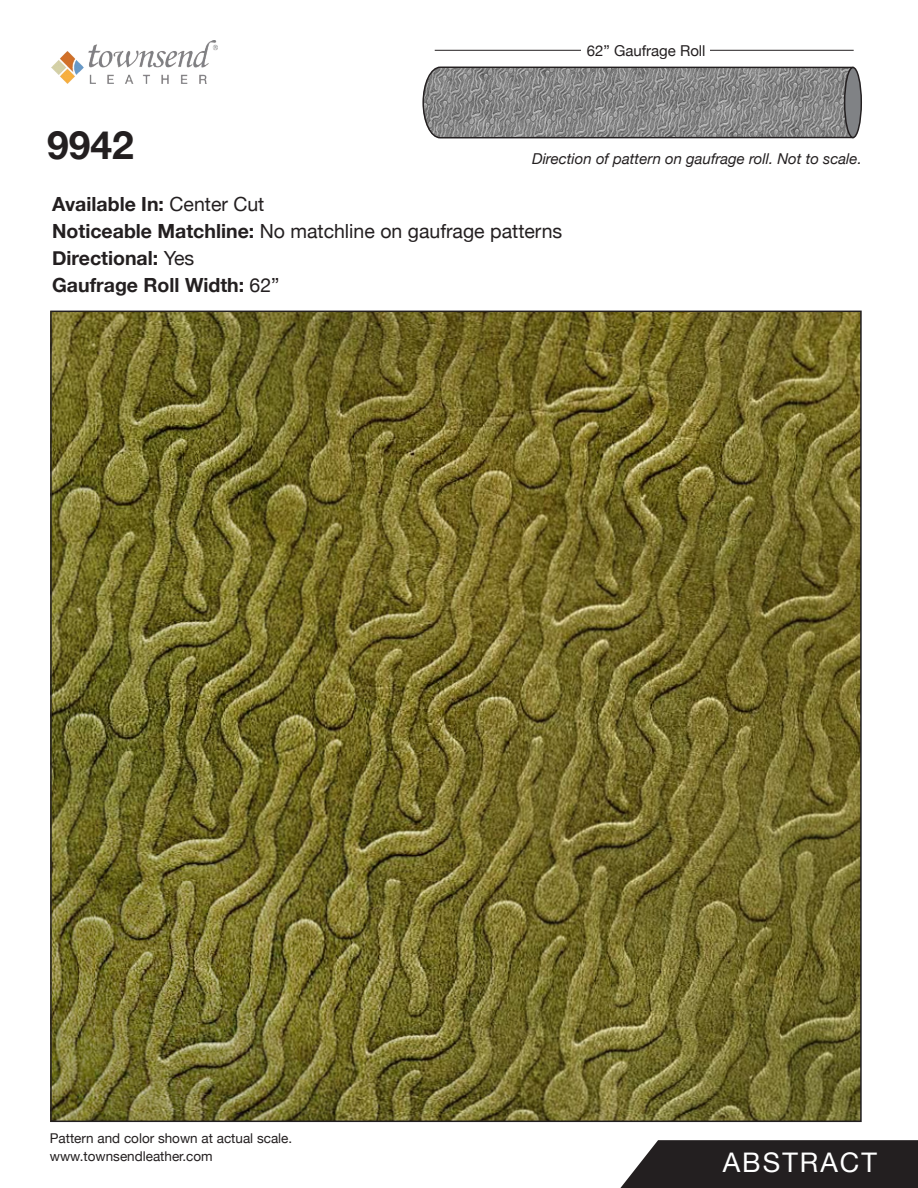
<style>
.page{position:relative;width:918px;height:1188px;background:#fff}
.page>*{position:absolute;margin:0;border:0;box-sizing:border-box;transform-origin:0 0}
.t1{font:700 39px "Helvetica Neue";color:#231f20}
.t2{font:27px "Helvetica Neue";letter-spacing:.075em;color:#fff}
.t3{font:700 19.5px/27px "Helvetica Neue";color:#231f20}
.t4{font:italic 15px "Helvetica Neue";color:#231f20}
.t5{font:15px "Helvetica Neue";color:#231f20}
.t6{font:13.5px/18px "Helvetica Neue";color:#231f20}
.s1{font-weight:400}
</style>
<div class="page">
<svg style="left:620px;top:1140px;width:298px;height:48px;background:#312e2f"></svg>
<img style="left:51px;top:40px;width:166px;height:43px">
<img style="left:53px;top:314px;width:806px;height:805px">
<hr style="left:435px;top:50px;width:419px;height:1px;background:#231f20">
<div style="left:581px;top:43px;width:129px;height:17px;background:#fff"></div>
<svg style="left:422px;top:66px;width:432px;height:73px;background:#888"></svg>
<div style="left:845px;top:68px;width:16px;height:70px;background:#808285;border-radius:50%"></div>
<div style="left:844px;top:67px;width:18px;height:71px;border:1px solid #231f20;border-radius:50%"></div>
<h1 class="t1" style="left:47px;top:114px;width:88px">9942</h1>
<p class="t5" style="left:587px;top:40px;width:120px">62” Gaufrage Roll</p>
<p class="t4" style="left:532px;top:148px;width:331px">Direction of pattern on gaufrage roll. Not to scale.</p>
<p class="t3" style="left:52px;top:191px;width:512px">Available In: <span class="s1">Center Cut<br></span>Noticeable Matchline: <span class="s1">No matchline on gaufrage patterns<br></span>Directional: <span class="s1">Yes<br></span>Gaufrage Roll Width: <span class="s1">62”</span></p>
<p class="t6" style="left:50px;top:1130px;width:244px">Pattern and color shown at actual scale. www.townsendleather.com</p>
<h2 class="t2" style="left:723px;top:1143px;width:156px">ABSTRACT</h2>
</div>
